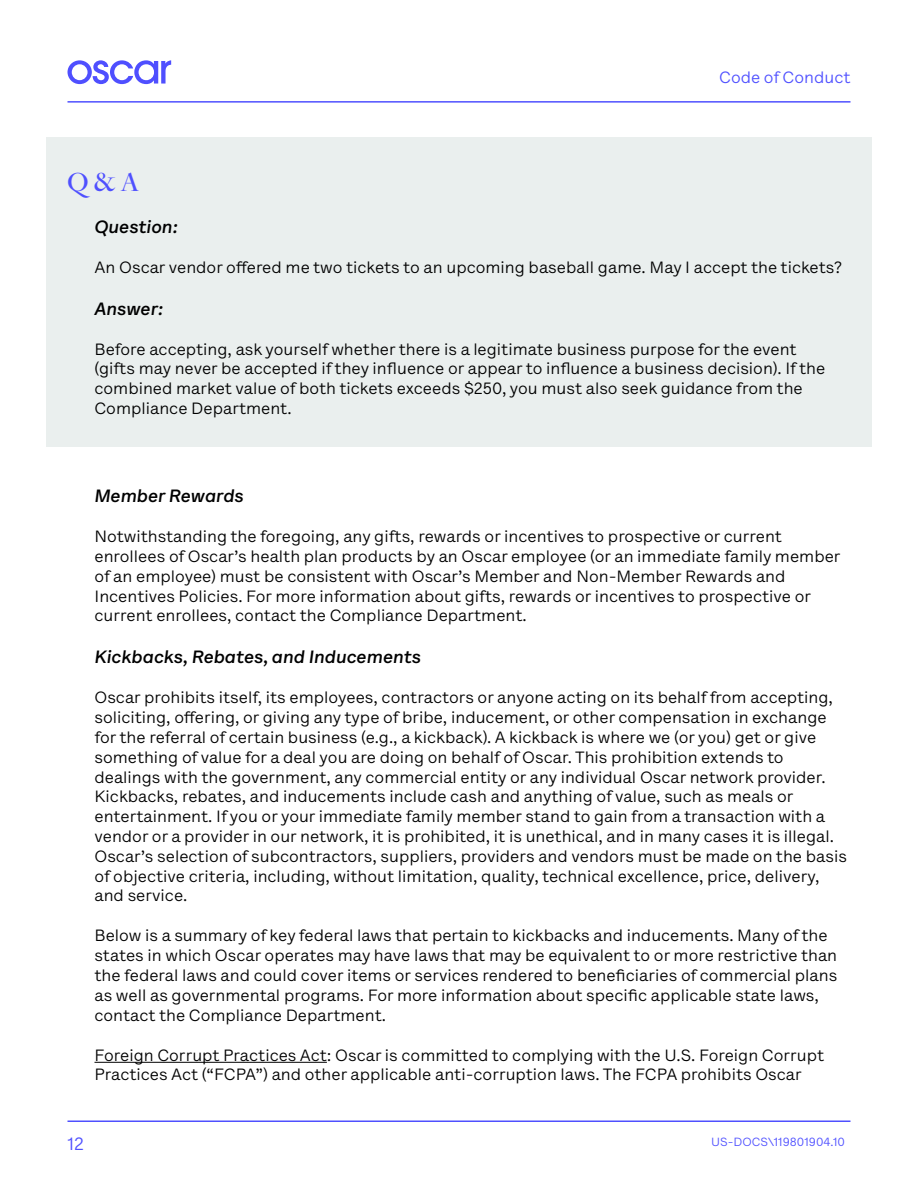
<style>
.page{position:relative;width:918px;height:1188px;background:#fff}
.page>*{position:absolute;margin:0;border:0;box-sizing:border-box;transform-origin:0 0}
.t1{font:27px "Heldane Display";color:#4f50ff}
.t2{font:italic 500 18px "Lettera Text LL";color:#000}
.t3{font:18px "Lettera Text LL";color:#4f50ff}
.t4{font:16.5px/19.8px "Lettera Text LL";color:#000}
.t5{font:16.5px "Lettera Text LL";color:#4f50ff}
.t6{font:12px "Lettera Text LL";color:#4f50ff}
</style>
<div class="page">
<svg style="left:68px;top:60px;width:103px;height:24px"></svg>
<hr style="left:68px;top:101px;width:782px;height:2px;background:#4f50ff">
<hr style="left:68px;top:1120px;width:782px;height:2px;background:#4f50ff">
<div style="left:46px;top:138px;width:826px;height:309px;background:#eaefee"></div>
<hr style="left:94px;top:1062px;width:233px;height:1px;background:#000">
<p class="t5" style="left:719px;top:67px;width:133px">Code of Conduct</p>
<h1 class="t1" style="left:68px;top:165px;width:73px">Q &amp; A</h1>
<p class="t2" style="left:94px;top:215px;width:85px">Question:</p>
<p class="t4" style="left:94px;top:257px;width:749px">An Oscar vendor offered me two tickets to an upcoming baseball game. May I accept the tickets?</p>
<p class="t2" style="left:94px;top:297px;width:70px">Answer:</p>
<p class="t4" style="left:94px;top:339px;width:732px">Before accepting, ask yourself whether there is a legitimate business purpose for the event (gifts may never be accepted if they influence or appear to influence a business decision). If the combined market value of both tickets exceeds $250, you must also seek guidance from the Compliance Department.</p>
<p class="t2" style="left:94px;top:484px;width:151px">Member Rewards</p>
<p class="t4" style="left:94px;top:527px;width:748px">Notwithstanding the foregoing, any gifts, rewards or incentives to prospective or current enrollees of Oscar’s health plan products by an Oscar employee (or an immediate family member of an employee) must be consistent with Oscar’s Member and Non-Member Rewards and Incentives Policies. For more information about gifts, rewards or incentives to prospective or current enrollees, contact the Compliance Department.</p>
<p class="t2" style="left:94px;top:645px;width:328px">Kickbacks, Rebates, and Inducements</p>
<p class="t4" style="left:94px;top:688px;width:754px">Oscar prohibits itself, its employees, contractors or anyone acting on its behalf from accepting, soliciting, offering, or giving any type of bribe, inducement, or other compensation in exchange for the referral of certain business (e.g., a kickback). A kickback is where we (or you) get or give something of value for a deal you are doing on behalf of Oscar. This prohibition extends to dealings with the government, any commercial entity or any individual Oscar network provider.<br>Kickbacks, rebates, and inducements include cash and anything of value, such as meals or entertainment. If you or your immediate family member stand to gain from a transaction with a vendor or a provider in our network, it is prohibited, it is unethical, and in many cases it is illegal.<br>Oscar’s selection of subcontractors, suppliers, providers and vendors must be made on the basis of objective criteria, including, without limitation, quality, technical excellence, price, delivery, and service.</p>
<p class="t4" style="left:94px;top:926px;width:744px">Below is a summary of key federal laws that pertain to kickbacks and inducements. Many of the states in which Oscar operates may have laws that may be equivalent to or more restrictive than the federal laws and could cover items or services rendered to beneficiaries of commercial plans as well as governmental programs. For more information about specific applicable state laws, contact the Compliance Department.</p>
<p class="t4" style="left:94px;top:1045px;width:731px">Foreign Corrupt Practices Act: Oscar is committed to complying with the U.S. Foreign Corrupt<br>Practices Act (“FCPA”) and other applicable anti-corruption laws. The FCPA prohibits Oscar</p>
<p class="t3" style="left:68px;top:1133px;width:18px">12</p>
<p class="t6" style="left:711px;top:1134px;width:135px">US-DOCS\119801904.10</p>
</div>
